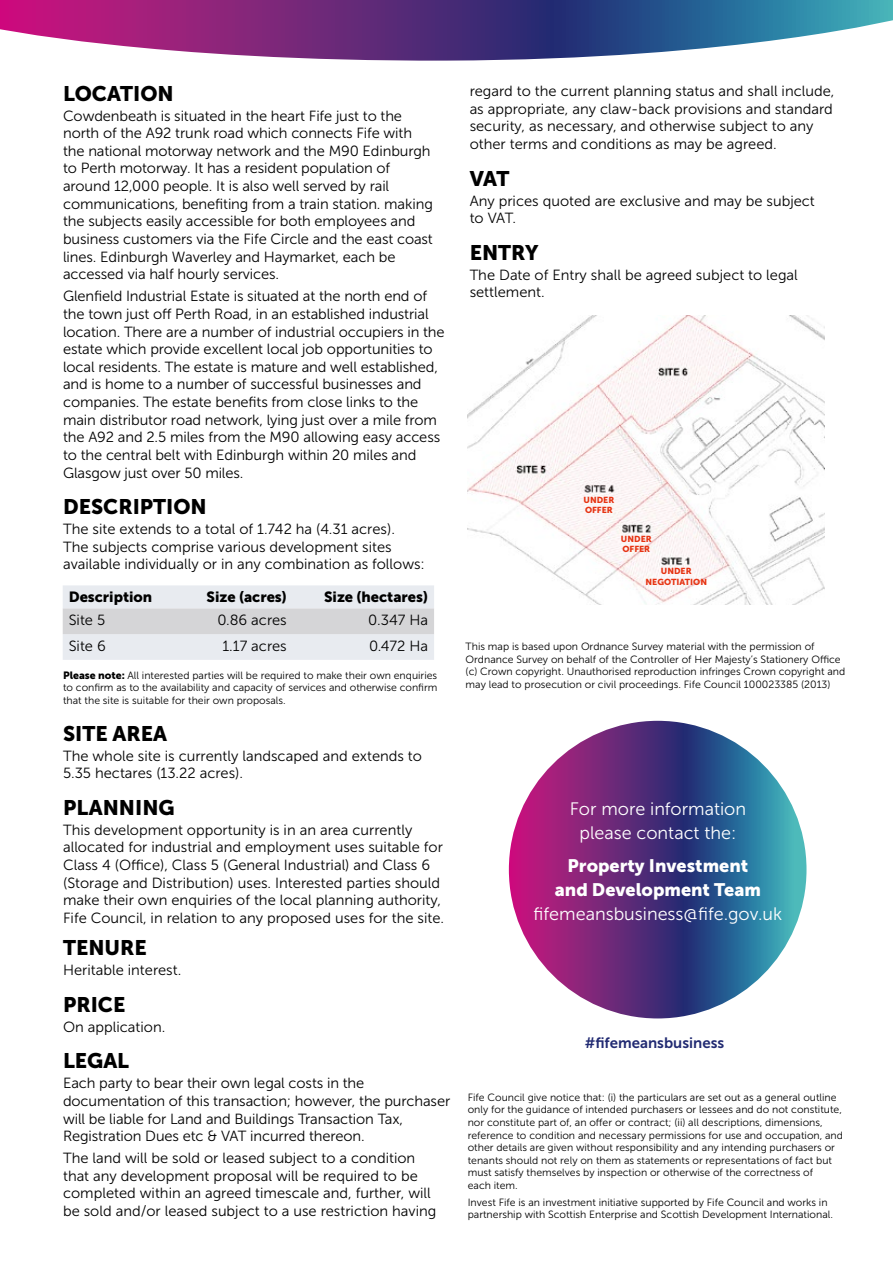
<style>
.page{position:relative;width:893px;height:1263px;background:#fff}
.page>*{position:absolute;margin:0;border:0;box-sizing:border-box;transform-origin:0 0}
.t1{font:21px "Museo Sans 900";color:#000}
.t2{font:18px/24px "Museo Sans 300";color:#fff;text-align:center}
.t3{font:18px/24px "Museo Sans 900";color:#fff;text-align:center}
.t4{font:15px "Museo Sans 700";color:#212a72}
.t5{font:14.7px/17.7px "Museo Sans 300";letter-spacing:-.01em;color:#000}
.t6{font:14.7px "Museo Sans 900";color:#000}
.t7{font:10.5px/12.6px "Museo Sans 300";color:#000}
.t8{font:8.7px/10.5px "Museo Sans 900";color:#e63312}
.s1{font-family:"Museo Sans 900"}
</style>
<div class="page">
<svg style="left:0;top:0;width:893px;height:61px"></svg>
<svg style="left:509px;top:721px;width:297px;height:297px;background:#553f84"></svg>
<img style="left:468px;top:316px;width:357px;height:288px">
<svg style="left:63px;top:585px;width:371px;height:75px;background:#e1e3e7"></svg>
<h1 class="t1" style="left:63px;top:82px;width:112px">LOCATION</h1>
<p class="t5" style="left:63px;top:107px;width:371px">Cowdenbeath is situated in the heart Fife just to the north of the A92 trunk road which connects Fife with the national motorway network and the M90 Edinburgh to Perth motorway. It has a resident population of around 12,000 people. It is also well served by rail communications, benefiting from a train station. making the subjects easily accessible for both employees and business customers via the Fife Circle and the east coast lines. Edinburgh Waverley and Haymarket, each be accessed via half hourly services.</p>
<p class="t5" style="left:63px;top:287px;width:383px">Glenfield Industrial Estate is situated at the north end of the town just off Perth Road, in an established industrial location. There are a number of industrial occupiers in the estate which provide excellent local job opportunities to local residents. The estate is mature and well established, and is home to a number of successful businesses and companies. The estate benefits from close links to the main distributor road network, lying just over a mile from the A92 and 2.5 miles from the M90 allowing easy access to the central belt with Edinburgh within 20 miles and Glasgow just over 50 miles.</p>
<h1 class="t1" style="left:63px;top:495px;width:145px">DESCRIPTION</h1>
<p class="t5" style="left:63px;top:520px;width:363px">The site extends to a total of 1.742 ha (4.31 acres).<br>The subjects comprise various development sites available individually or in any combination as follows:</p>
<p class="t6" style="left:69px;top:589px;width:85px">Description</p>
<p class="t6" style="left:206px;top:589px;width:82px">Size (acres)</p>
<p class="t6" style="left:324px;top:589px;width:106px">Size (hectares)</p>
<p class="t5" style="left:69px;top:612px;width:38px">Site 5</p>
<p class="t5" style="left:217px;top:612px;width:71px">0.86 acres</p>
<p class="t5" style="left:368px;top:612px;width:61px">0.347 Ha</p>
<p class="t5" style="left:69px;top:637px;width:39px">Site 6</p>
<p class="t5" style="left:222px;top:637px;width:66px">1.17 acres</p>
<p class="t5" style="left:369px;top:637px;width:60px">0.472 Ha</p>
<p class="t7" style="left:63px;top:669px;width:376px;text-align:justify"><span class="s1">Please note:</span> All interested parties will be required to make their own enquiries to confirm as to the availability and capacity of services and otherwise confirm that the site is suitable for their own proposals.</p>
<h1 class="t1" style="left:63px;top:721px;width:105px">SITE AREA</h1>
<p class="t5" style="left:63px;top:747px;width:360px">The whole site is currently landscaped and extends to<br>5.35 hectares (13.22 acres).</p>
<h1 class="t1" style="left:63px;top:796px;width:113px">PLANNING</h1>
<p class="t5" style="left:63px;top:821px;width:383px">This development opportunity is in an area currently allocated for industrial and employment uses suitable for Class 4 (Office), Class 5 (General Industrial) and Class 6 (Storage and Distribution) uses. Interested parties should make their own enquiries of the local planning authority, Fife Council, in relation to any proposed uses for the site.</p>
<h1 class="t1" style="left:63px;top:936px;width:85px">TENURE</h1>
<p class="t5" style="left:63px;top:961px;width:120px">Heritable interest.</p>
<h1 class="t1" style="left:63px;top:993px;width:64px">PRICE</h1>
<p class="t5" style="left:63px;top:1018px;width:104px">On application.</p>
<h1 class="t1" style="left:63px;top:1049px;width:68px">LEGAL</h1>
<p class="t5" style="left:63px;top:1074px;width:389px">Each party to bear their own legal costs in the documentation of this transaction; however, the purchaser will be liable for Land and Buildings Transaction Tax, Registration Dues etc &amp; VAT incurred thereon.</p>
<p class="t5" style="left:63px;top:1149px;width:375px">The land will be sold or leased subject to a condition that any development proposal will be required to be completed within an agreed timescale and, further, will be sold and/or leased subject to a use restriction having</p>
<p class="t5" style="left:470px;top:82px;width:366px">regard to the current planning status and shall include, as appropriate, any claw-back provisions and standard security, as necessary, and otherwise subject to any other terms and conditions as may be agreed.</p>
<h1 class="t1" style="left:470px;top:166px;width:41px">VAT</h1>
<p class="t5" style="left:470px;top:192px;width:347px">Any prices quoted are exclusive and may be subject to VAT.</p>
<h1 class="t1" style="left:470px;top:241px;width:70px">ENTRY</h1>
<p class="t5" style="left:470px;top:266px;width:330px">The Date of Entry shall be agreed subject to legal settlement.</p>
<p class="t8" style="left:584px;top:494px;width:32px">UNDER<br>OFFER</p>
<p class="t8" style="left:621px;top:534px;width:32px">UNDER<br>OFFER</p>
<p class="t8" style="left:645px;top:566px;width:63px;text-align:center">UNDER<br>NEGOTIATION</p>
<p class="t7" style="left:466px;top:640px;width:381px">This map is based upon Ordnance Survey material with the permission of Ordnance Survey on behalf of the Controller of Her Majesty’s Stationery Office (c) Crown copyright. Unauthorised reproduction infringes Crown copyright and may lead to prosecution or civil proceedings. Fife Council 100023385 (2013)</p>
<p class="t2" style="left:570px;top:797px;width:178px">For more information please contact the:</p>
<p class="t3" style="left:555px;top:853px;width:208px">Property Investment and Development Team</p>
<p class="t2" style="left:534px;top:901px;width:250px">fifemeansbusiness@fife.gov.uk</p>
<p class="t4" style="left:585px;top:1034px;width:141px">#fifemeansbusiness</p>
<p class="t7" style="left:468px;top:1091px;width:377px">Fife Council give notice that: (i) the particulars are set out as a general outline only for the guidance of intended purchasers or lessees and do not constitute, nor constitute part of, an offer or contract; (ii) all descriptions, dimensions, reference to condition and necessary permissions for use and occupation, and other details are given without responsibility and any intending purchasers or tenants should not rely on them as statements or representations of fact but must satisfy themselves by inspection or otherwise of the correctness of<br>each item.</p>
<p class="t7" style="left:468px;top:1196px;width:367px">Invest Fife is an investment initiative supported by Fife Council and works in partnership with Scottish Enterprise and Scottish Development International.</p>
</div>
